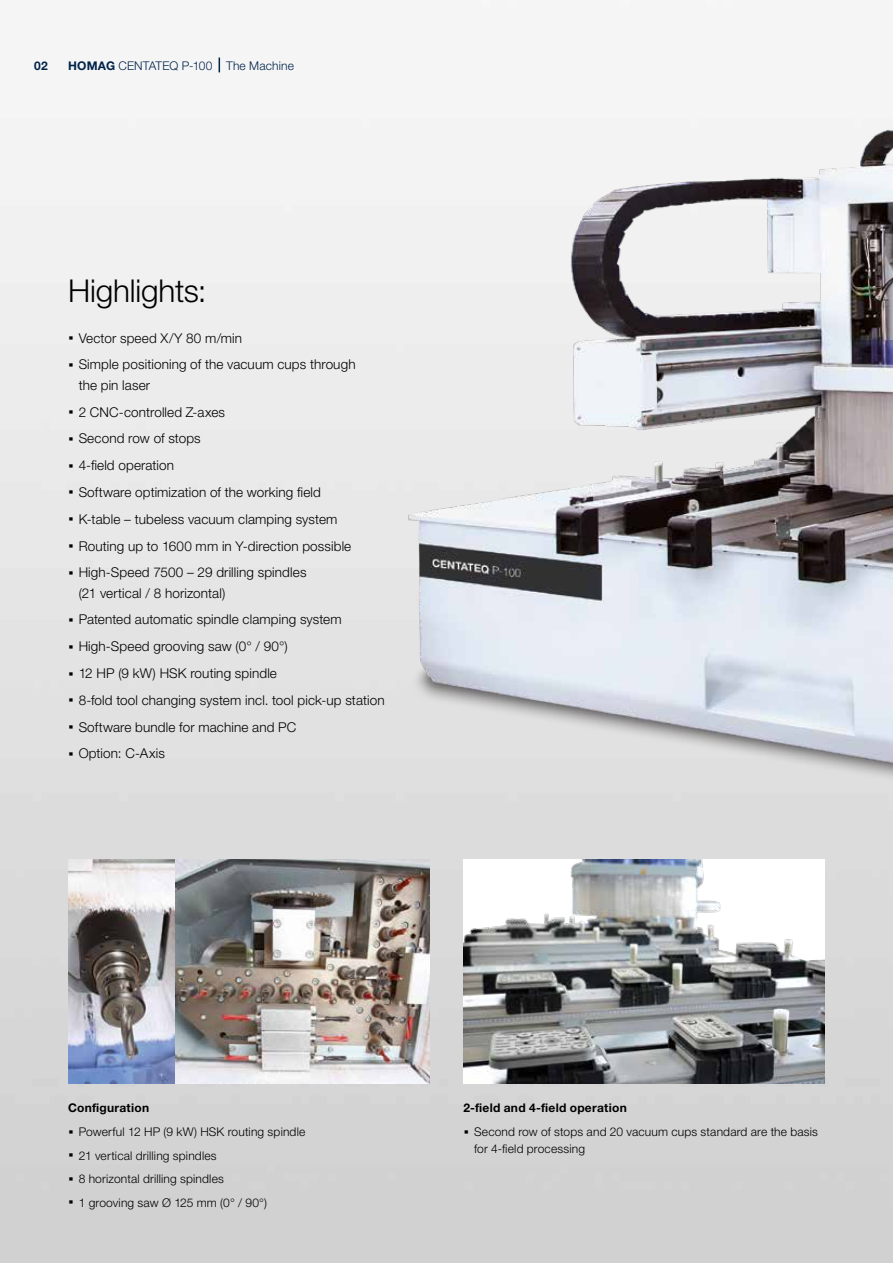
<style>
.page{position:relative;width:893px;height:1263px;background:#fff}
.page>*{position:absolute;margin:0;border:0;box-sizing:border-box;transform-origin:0 0}
.t1{font:300 31.5px "Helvetica Neue LTW1 G";letter-spacing:-.005em;color:#000}
.t2{font:300 13.5px/26.8px "Helvetica Neue LTW1 G";letter-spacing:.01em;color:#000}
.t3{font:300 12px/23.7px "Helvetica Neue LTW1 G";letter-spacing:.015em;color:#000}
.t4{font:300 12px "Helvetica Neue LTW1 G";letter-spacing:.015em;color:#00234a}
.t5{font:700 12px "Helvetica Neue LTW1 G";color:#00234a}
.s1{font-weight:700}
.s2{font-weight:700;font-size:21px}
</style>
<div class="page">
<img style="left:0;top:57px;width:893px;height:1206px">
<img style="left:463px;top:925px;width:362px;height:158px">
<img style="left:382px;top:87px;width:511px;height:838px">
<img style="left:68px;top:859px;width:361px;height:224px">
<svg style="left:219px;top:58px;width:1px;height:14px"></svg>
<p class="t5" style="left:34px;top:58px;width:15px">02</p>
<p class="t4" style="left:68px;top:58px;width:227px"><span class="s1">HOMAG</span> CENTATEQ P-100 The Machine</p>
<h1 class="t1" style="left:68px;top:271px;width:140px">Highlights:</h1>
<p class="t2" style="left:68px;top:324px;width:289px"><span class="s2">·</span> Vector speed X/Y 80 m/min<br><span class="s2">·</span> Simple positioning of the vacuum cups through</p>
<p class="t2" style="left:68px;top:372px;width:285px;text-indent:11px">the pin laser<br><span class="s2">·</span> 2 CNC-controlled Z-axes<br><span class="s2">·</span> Second row of stops<br><span class="s2">·</span> 4-field operation<br><span class="s2">·</span> Software optimization of the working field<br><span class="s2">·</span> K-table – tubeless vacuum clamping system<br><span class="s2">·</span> Routing up to 1600 mm in Y-direction possible <span class="s2">·</span> High-Speed 7500 – 29 drilling spindles</p>
<p class="t2" style="left:68px;top:579px;width:318px;text-indent:11px">(21 vertical / 8 horizontal)<br><span class="s2">·</span> Patented automatic spindle clamping system<br><span class="s2">·</span> High-Speed grooving saw (0° / 90°)<br><span class="s2">·</span> 12 HP (9 kW) HSK routing spindle<br><span class="s2">·</span> 8-fold tool changing system incl. tool pick-up station <span class="s2">·</span> Software bundle for machine and PC<br><span class="s2">·</span> Option: C-Axis</p>
<p class="t3" style="left:68px;top:1096px;width:239px"><span class="s1">Configuration<br></span><span class="s2">·</span> Powerful 12 HP (9 kW) HSK routing spindle <span class="s2">·</span> 21 vertical drilling spindles<br><span class="s2">·</span> 8 horizontal drilling spindles<br><span class="s2">·</span> 1 grooving saw Ø 125 mm (0° / 90°)</p>
<p class="t3" style="left:463px;top:1096px;width:356px"><span class="s1">2-field and 4-field operation<br></span><span class="s2">·</span> Second row of stops and 20 vacuum cups standard are the basis</p>
<p class="t3" style="left:474px;top:1137px;width:113px">for 4-field processing</p>
</div>
